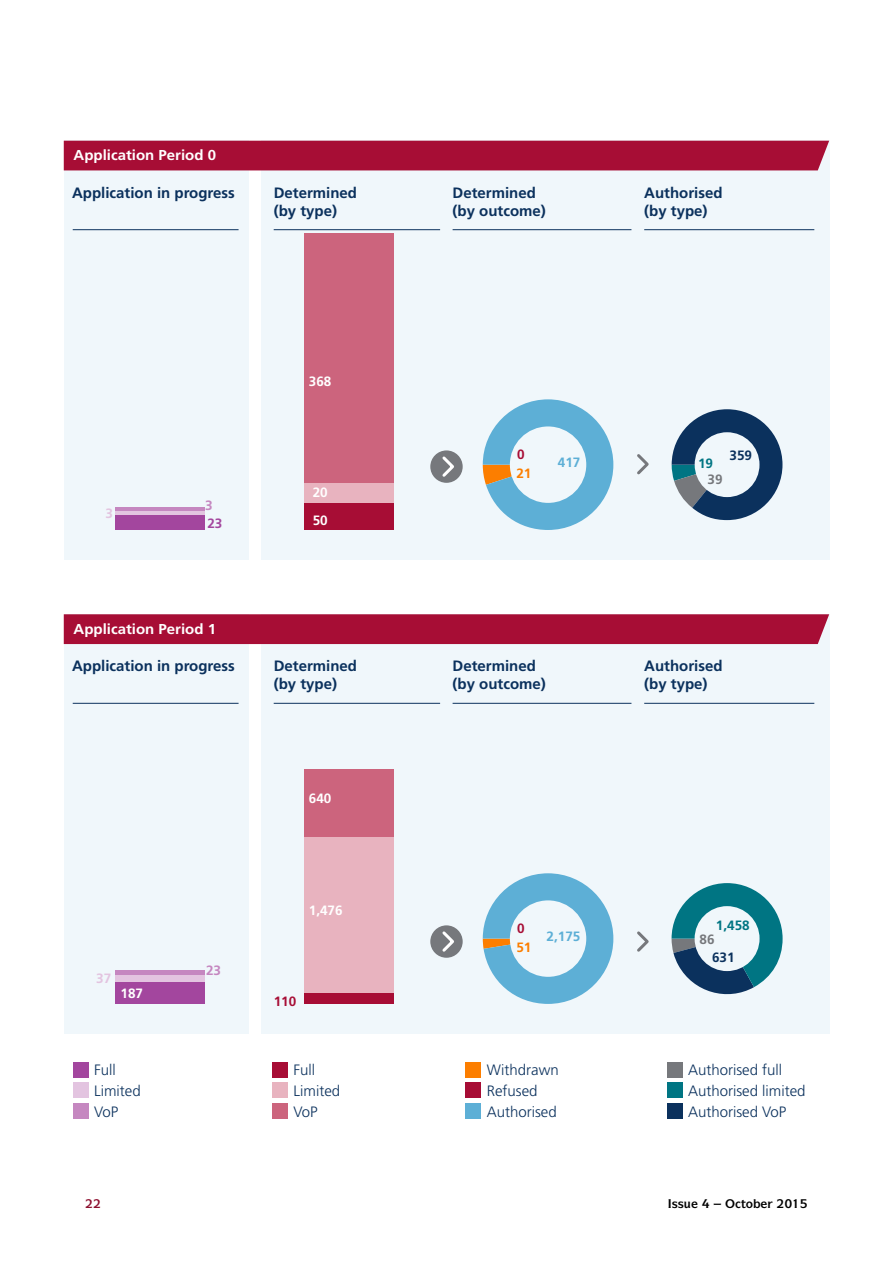
<style>
.page{position:relative;width:893px;height:1263px;background:#fff}
.page>*{position:absolute;margin:0;border:0;box-sizing:border-box;transform-origin:0 0}
.t1{font:700 15px/18px "Frutiger LT Std";color:#0b315d}
.t2{font:300 15px/21px "Frutiger LT Std";color:#0b315d}
.t3{font:700 14.4px "Frutiger LT Std";color:#fff;scale:1.04 1}
.t4{font:700 13.5px "Frutiger LT Std";color:#fff}
.t5{font:700 13.5px "Frutiger LT Std";color:#5dafd6}
.t6{font:700 13.5px "Frutiger LT Std";color:#007583}
.t7{font:700 13.5px "Frutiger LT Std";color:#0b315d}
.t8{font:700 13.5px "Frutiger LT Std";color:#a70d35}
.t9{font:700 13.5px "Frutiger LT Std";color:#76787c}
.t10{font:700 13.5px "Frutiger LT Std";color:#fc7e00}
.t11{font:700 13.5px "Frutiger LT Std";color:#c587c0}
.t12{font:700 13.5px "Frutiger LT Std";color:#e3c4e0}
.t13{font:700 13.5px "Frutiger LT Std";color:#a3469e}
.t14{font:700 12px "ITC Symbol Std";color:#000}
</style>
<div class="page">
<div style="left:64px;top:141px;width:184px;height:419px;background:#f0f7fb"></div>
<div style="left:261px;top:141px;width:568px;height:419px;background:#f0f7fb"></div>
<div style="left:64px;top:614px;width:184px;height:419px;background:#f0f7fb"></div>
<div style="left:261px;top:614px;width:568px;height:419px;background:#f0f7fb"></div>
<div style="left:64px;top:141px;width:765px;height:29px;background:#a70d35"></div>
<div style="left:64px;top:614px;width:765px;height:30px;background:#a70d35"></div>
<svg style="left:637px;top:931px;width:12px;height:21px"></svg>
<svg style="left:637px;top:454px;width:12px;height:21px"></svg>
<svg style="left:483px;top:399px;width:130px;height:131px"></svg>
<div style="left:510px;top:426px;width:76px;height:77px;background:#f0f7fb;border-radius:50%"></div>
<svg style="left:672px;top:409px;width:110px;height:111px"></svg>
<div style="left:695px;top:432px;width:64px;height:65px;background:#f0f7fb;border-radius:50%"></div>
<div style="left:115px;top:981px;width:89px;height:22px;background:#a3469e"></div>
<div style="left:115px;top:970px;width:89px;height:6px;background:#c587c0"></div>
<div style="left:73px;top:1082px;width:15px;height:16px;background:#e3c4e0"></div>
<div style="left:73px;top:1103px;width:15px;height:15px;background:#c587c0"></div>
<div style="left:73px;top:1062px;width:15px;height:15px;background:#a3469e"></div>
<div style="left:273px;top:1082px;width:15px;height:16px;background:#e8b3bf"></div>
<div style="left:273px;top:1103px;width:15px;height:15px;background:#cc647d"></div>
<div style="left:273px;top:1062px;width:15px;height:15px;background:#a70d35"></div>
<div style="left:466px;top:1082px;width:15px;height:16px;background:#a70d35"></div>
<div style="left:466px;top:1103px;width:15px;height:15px;background:#5dafd6"></div>
<div style="left:466px;top:1062px;width:15px;height:15px;background:#fc7e00"></div>
<div style="left:667px;top:1082px;width:15px;height:16px;background:#007583"></div>
<div style="left:667px;top:1103px;width:15px;height:15px;background:#0b315d"></div>
<div style="left:667px;top:1062px;width:15px;height:15px;background:#76787c"></div>
<div style="left:430px;top:450px;width:33px;height:33px;background:#76787c;border-radius:50%"></div>
<svg style="left:442px;top:456px;width:12px;height:21px"></svg>
<div style="left:430px;top:925px;width:33px;height:33px;background:#76787c;border-radius:50%"></div>
<svg style="left:442px;top:931px;width:12px;height:21px"></svg>
<div style="left:304px;top:502px;width:89px;height:28px;background:#a70d35"></div>
<div style="left:304px;top:483px;width:89px;height:19px;background:#e8b3bf"></div>
<div style="left:304px;top:233px;width:89px;height:250px;background:#cc647d"></div>
<div style="left:115px;top:515px;width:89px;height:15px;background:#a3469e"></div>
<hr style="left:115px;top:508px;width:89px;height:3px;background:#c587c0">
<hr style="left:115px;top:511px;width:89px;height:4px;background:#e3c4e0">
<svg style="left:483px;top:873px;width:130px;height:131px"></svg>
<div style="left:510px;top:900px;width:76px;height:77px;background:#f0f7fb;border-radius:50%"></div>
<svg style="left:672px;top:883px;width:111px;height:112px"></svg>
<div style="left:695px;top:906px;width:64px;height:65px;background:#f0f7fb;border-radius:50%"></div>
<div style="left:304px;top:993px;width:89px;height:10px;background:#a70d35"></div>
<div style="left:304px;top:837px;width:89px;height:156px;background:#e8b3bf"></div>
<div style="left:304px;top:770px;width:89px;height:67px;background:#cc647d"></div>
<hr style="left:274px;top:229px;width:166px;height:1px;background:#0b315d">
<hr style="left:73px;top:229px;width:166px;height:1px;background:#0b315d">
<hr style="left:644px;top:229px;width:170px;height:1px;background:#0b315d">
<hr style="left:453px;top:229px;width:178px;height:1px;background:#0b315d">
<hr style="left:274px;top:703px;width:166px;height:1px;background:#0b315d">
<hr style="left:73px;top:703px;width:166px;height:1px;background:#0b315d">
<hr style="left:644px;top:703px;width:170px;height:1px;background:#0b315d">
<hr style="left:453px;top:703px;width:178px;height:1px;background:#0b315d">
<div style="left:115px;top:975px;width:89px;height:6px;background:#e3c4e0"></div>
<p class="t3" style="left:74px;top:147px;width:139px">Application Period 0</p>
<p class="t1" style="left:72px;top:184px;width:164px">Application in progress</p>
<p class="t1" style="left:274px;top:184px;width:85px">Determined (by type)</p>
<p class="t1" style="left:453px;top:184px;width:95px">Determined (by outcome)</p>
<p class="t1" style="left:644px;top:184px;width:80px">Authorised (by type)</p>
<p class="t12" style="left:106px;top:505px;width:9px">3</p>
<p class="t11" style="left:205px;top:497px;width:9px">3</p>
<p class="t13" style="left:207px;top:515px;width:17px">23</p>
<p class="t4" style="left:309px;top:374px;width:24px">368</p>
<p class="t4" style="left:313px;top:484px;width:17px">20</p>
<p class="t4" style="left:313px;top:512px;width:17px">50</p>
<p class="t8" style="left:517px;top:447px;width:9px">0</p>
<p class="t10" style="left:516px;top:465px;width:17px">21</p>
<p class="t5" style="left:558px;top:455px;width:24px">417</p>
<p class="t6" style="left:698px;top:456px;width:17px">19</p>
<p class="t9" style="left:708px;top:471px;width:17px">39</p>
<p class="t7" style="left:729px;top:447px;width:24px">359</p>
<p class="t3" style="left:74px;top:620px;width:139px">Application Period 1</p>
<p class="t1" style="left:72px;top:657px;width:164px">Application in progress</p>
<p class="t1" style="left:274px;top:657px;width:85px">Determined (by type)</p>
<p class="t1" style="left:453px;top:657px;width:95px">Determined (by outcome)</p>
<p class="t1" style="left:644px;top:657px;width:80px">Authorised (by type)</p>
<p class="t4" style="left:309px;top:791px;width:24px">640</p>
<p class="t4" style="left:309px;top:902px;width:35px">1,476</p>
<p class="t12" style="left:96px;top:970px;width:17px">37</p>
<p class="t4" style="left:121px;top:985px;width:24px">187</p>
<p class="t2" style="left:94px;top:1059px;width:48px">Full<br>Limited<br>VoP</p>
<p class="t11" style="left:206px;top:962px;width:17px">23</p>
<p class="t8" style="left:274px;top:993px;width:24px">110</p>
<p class="t8" style="left:517px;top:921px;width:9px">0</p>
<p class="t10" style="left:516px;top:939px;width:17px">51</p>
<p class="t5" style="left:547px;top:929px;width:35px">2,175</p>
<p class="t6" style="left:716px;top:917px;width:35px">1,458</p>
<p class="t7" style="left:712px;top:949px;width:24px">631</p>
<p class="t9" style="left:700px;top:931px;width:17px">86</p>
<p class="t2" style="left:294px;top:1059px;width:48px">Full<br>Limited<br>VoP</p>
<p class="t2" style="left:487px;top:1059px;width:74px">Withdrawn<br>Refused<br>Authorised</p>
<p class="t2" style="left:688px;top:1059px;width:119px">Authorised full<br>Authorised limited<br>Authorised VoP</p>
<p class="t14" style="left:672px;top:1196px;width:39px">▲▲◆ ✔</p>
</div>
